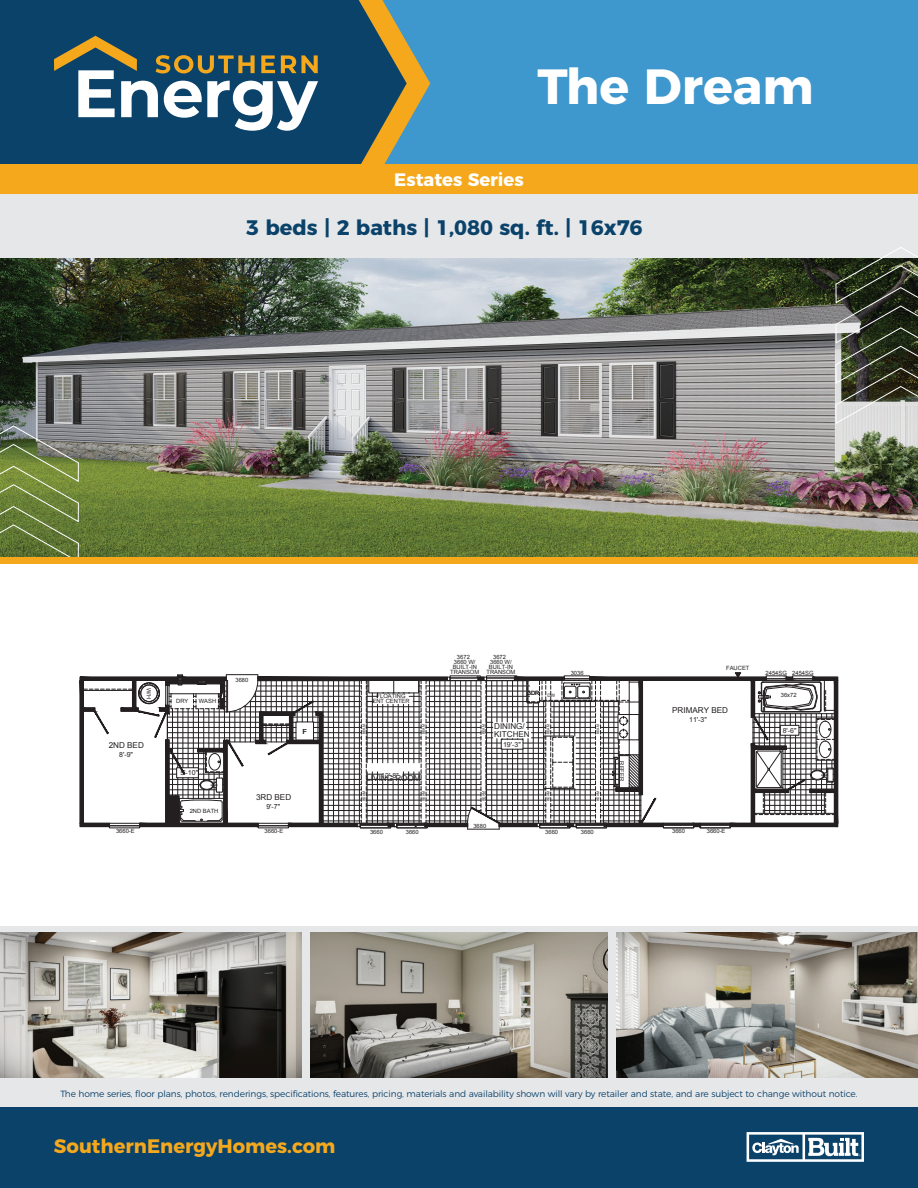
<style>
.page{position:relative;width:918px;height:1188px;background:#fff}
.page>*{position:absolute;margin:0;border:0;box-sizing:border-box;transform-origin:0 0}
.t1{font:700 49.35px "Montserrat";color:#fff}
.t2{font:700 21px "Montserrat";color:#0a426a}
.t3{font:700 19.5px "Montserrat";color:#f5a81c}
.t4{font:700 18px "Montserrat";color:#fff}
.t5{font:300 9px "Montserrat";letter-spacing:-.01em;color:#0a426a}
.t6{font:8.1px "Arial";color:#231f20}
.t7{font:6.9px "Arial";color:#231f20}
.t8{font:5.85px/5.1px "Arial";color:#231f20;text-align:center}
.t9{font:4.65px "Arial";color:#231f20}
.t10{font:3.45px "Arial";color:#231f20}
</style>
<div class="page">
<div style="left:0;top:1078px;width:918px;height:30px;background:#e6e7e9"></div>
<div style="left:0;top:926px;width:918px;height:6px;background:#e6e7e9"></div>
<img style="left:0;top:932px;width:608px;height:146px">
<img style="left:616px;top:932px;width:302px;height:146px">
<div style="left:302px;top:926px;width:8px;height:152px;background:#e6e7e9"></div>
<div style="left:608px;top:926px;width:8px;height:152px;background:#e6e7e9"></div>
<div style="left:0;top:0;width:359px;height:164px;background:#0a426a"></div>
<div style="left:430px;top:0;width:488px;height:164px;background:#3e97cd"></div>
<svg style="left:359px;top:0;width:71px;height:164px"></svg>
<svg style="left:54px;top:36px;width:264px;height:95px"></svg>
<div style="left:0;top:194px;width:918px;height:65px;background:#e6e7e9"></div>
<div style="left:0;top:1108px;width:918px;height:80px;background:#0a426a"></div>
<svg style="left:747px;top:1132px;width:117px;height:30px"></svg>
<hr style="left:468px;top:829px;width:31px;height:1px;background:#231f20">
<svg style="left:79px;top:672px;width:759px;height:157px"></svg>
<img style="left:0;top:259px;width:918px;height:298px">
<svg style="left:0;top:425px;width:79px;height:132px"></svg>
<svg style="left:835px;top:247px;width:83px;height:178px"></svg>
<div style="left:0;top:557px;width:918px;height:6px;background:#f5a81c"></div>
<div style="left:0;top:164px;width:918px;height:30px;background:#f5a81c"></div>
<h1 class="t1" style="left:538px;top:46px;width:278px">The Dream</h1>
<h3 class="t4" style="left:394px;top:164px;width:131px">Estates Series</h3>
<h2 class="t2" style="left:246px;top:210px;width:398px">3 beds | 2 baths | 1,080 sq. ft. | 16x76</h2>
<p class="t8" style="left:152px;top:688px;width:13px;rotate:90deg">W/H</p>
<p class="t6" style="left:109px;top:740px;width:37px">2ND BED</p>
<p class="t7" style="left:119px;top:750px;width:15px">8'-9"</p>
<p class="t8" style="left:176px;top:698px;width:14px">DRY</p>
<p class="t8" style="left:199px;top:698px;width:19px">WASH</p>
<p class="t7" style="left:180px;top:768px;width:19px">5'-10"</p>
<p class="t8" style="left:190px;top:808px;width:30px">2ND BATH</p>
<p class="t8" style="left:235px;top:677px;width:14px">3680</p>
<p class="t7" style="left:303px;top:727px;width:6px">F</p>
<p class="t6" style="left:256px;top:792px;width:37px">3RD BED</p>
<p class="t7" style="left:266px;top:802px;width:15px">9'-7"</p>
<p class="t8" style="left:377px;top:694px;width:31px">FLOATING</p>
<p class="t8" style="left:373px;top:699px;width:39px">ENT CENTER</p>
<p class="t8" style="left:450px;top:654px;width:31px">3672<br>3660 W/<br>BUILT-IN<br>TRANSOM</p>
<p class="t8" style="left:486px;top:654px;width:31px">3672<br>3660 W/<br>BUILT-IN<br>TRANSOM</p>
<p class="t8" style="left:528px;top:690px;width:13px">3DR</p>
<p class="t9" style="left:548px;top:692px;width:9px">DW</p>
<p class="t8" style="left:571px;top:670px;width:14px">3036</p>
<p class="t6" style="left:494px;top:721px;width:32px">DINING/</p>
<p class="t10" style="left:362px;top:734px;width:11px;rotate:-90deg">BEAM</p>
<p class="t10" style="left:421px;top:734px;width:11px;rotate:-90deg">BEAM</p>
<p class="t10" style="left:481px;top:734px;width:11px;rotate:-90deg">BEAM</p>
<p class="t10" style="left:546px;top:734px;width:11px;rotate:-90deg">BEAM</p>
<p class="t10" style="left:596px;top:734px;width:11px;rotate:-90deg">BEAM</p>
<p class="t6" style="left:494px;top:729px;width:37px">KITCHEN</p>
<p class="t7" style="left:503px;top:740px;width:19px">19'-3"</p>
<p class="t7" style="left:381px;top:771px;width:19px">12'-8"</p>
<p class="t6" style="left:366px;top:773px;width:56px">LIVING ROOM</p>
<p class="t10" style="left:362px;top:801px;width:11px;rotate:-90deg">BEAM</p>
<p class="t10" style="left:421px;top:801px;width:11px;rotate:-90deg">BEAM</p>
<p class="t10" style="left:481px;top:801px;width:11px;rotate:-90deg">BEAM</p>
<p class="t10" style="left:546px;top:801px;width:11px;rotate:-90deg">BEAM</p>
<p class="t10" style="left:596px;top:801px;width:11px;rotate:-90deg">BEAM</p>
<p class="t8" style="left:624px;top:761px;width:21px;rotate:90deg">REFER</p>
<p class="t8" style="left:726px;top:666px;width:25px">FAUCET</p>
<p class="t6" style="left:672px;top:705px;width:57px">PRIMARY BED</p>
<p class="t7" style="left:689px;top:715px;width:19px">11'-3"</p>
<p class="t8" style="left:473px;top:823px;width:14px">3680</p>
<p class="t8" style="left:116px;top:828px;width:20px">3660-E</p>
<p class="t8" style="left:265px;top:828px;width:20px">3660-E</p>
<p class="t8" style="left:672px;top:828px;width:14px">3660</p>
<p class="t8" style="left:707px;top:828px;width:20px">3660-E</p>
<p class="t8" style="left:545px;top:830px;width:14px">3660</p>
<p class="t8" style="left:581px;top:830px;width:14px">3660</p>
<p class="t8" style="left:370px;top:830px;width:14px">3660</p>
<p class="t8" style="left:406px;top:830px;width:14px">3660</p>
<p class="t8" style="left:766px;top:670px;width:49px">2454SG 2454SG</p>
<p class="t8" style="left:781px;top:693px;width:17px">36x72</p>
<p class="t7" style="left:783px;top:726px;width:15px">8'-6"</p>
<p class="t5" style="left:60px;top:1087px;width:799px">The home series, floor plans, photos, renderings, specifications, features, pricing, materials and availability shown will vary by retailer and state, and are subject to change without notice.</p>
<h3 class="t3" style="left:54px;top:1130px;width:283px">SouthernEnergyHomes.com</h3>
</div>
